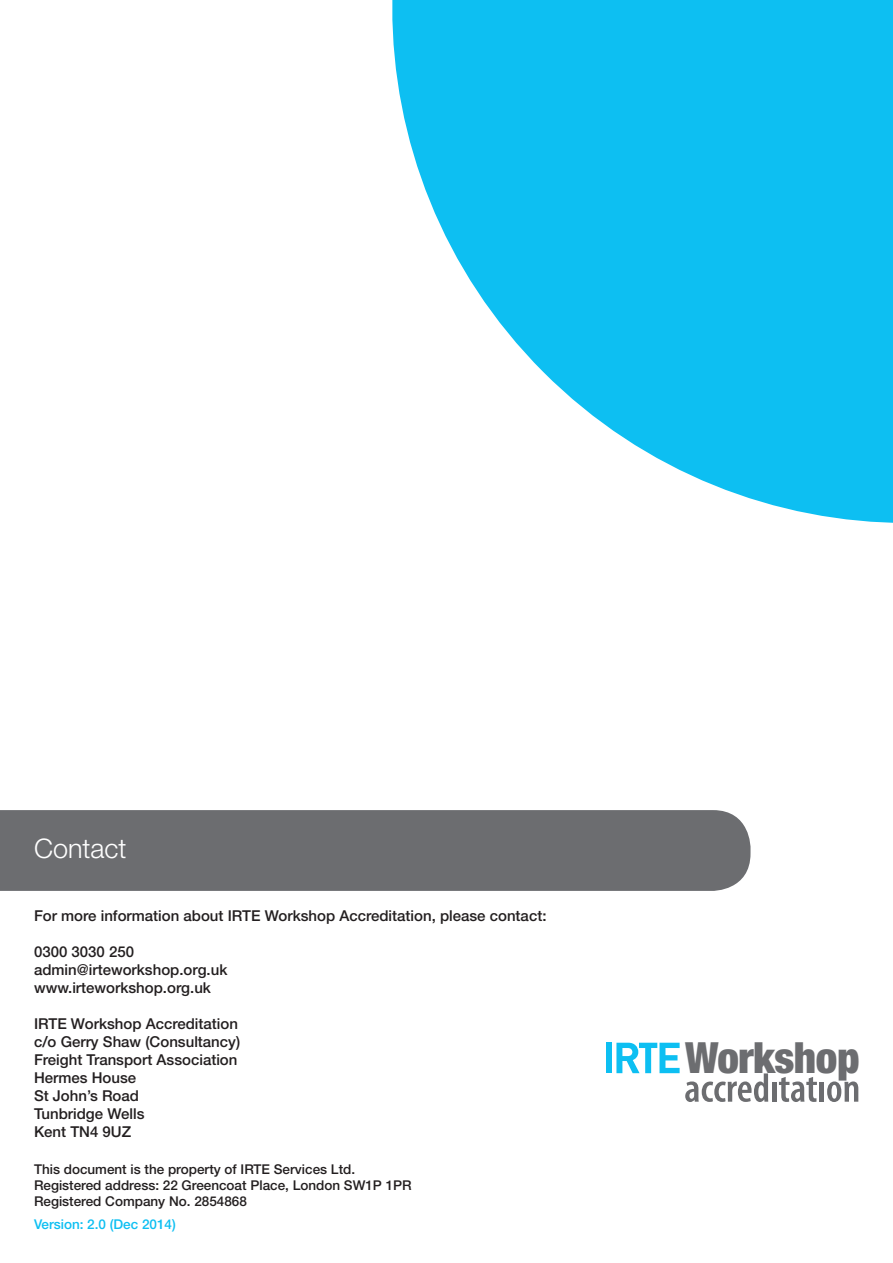
<style>
.page{position:relative;width:893px;height:1263px;background:#fff}
.page>*{position:absolute;margin:0;border:0;box-sizing:border-box;transform-origin:0 0}
.t1{font:900 condensed 43.05px "Helvetica Neue";letter-spacing:-.01em;color:#6c6d70}
.t2{font:300 27px "Helvetica Neue";color:#fff}
.t3{font:500 15px "Helvetica Neue";color:#231f20}
.t4{font:500 13.5px "Helvetica Neue";color:#231f20}
.t5{font:500 13.5px "Helvetica Neue";color:#0dbff2}
</style>
<div class="page">
<div style="left:0;top:810px;width:750px;height:81px;background:#6c6d70"></div>
<div style="left:606px;top:1043px;width:6px;height:30px;background:#0dbff2"></div>
<svg style="left:616px;top:1043px;width:152px;height:59px"></svg>
<hr style="left:772px;top:1082px;width:4px;height:20px;background:#6c6d70">
<svg style="left:779px;top:1077px;width:38px;height:25px"></svg>
<div style="left:819px;top:1082px;width:5px;height:20px;background:#6c6d70"></div>
<svg style="left:827px;top:1081px;width:31px;height:21px"></svg>
<svg style="left:392px;top:0;width:501px;height:523px;fill:#0dbff2"></svg>
<p class="t2" style="left:34px;top:832px;width:94px">Contact</p>
<p class="t3" style="left:34px;top:906px;width:514px">For more information about IRTE Workshop Accreditation, please contact:</p>
<p class="t3" style="left:34px;top:942px;width:102px">0300 3030 250</p>
<p class="t3" style="left:34px;top:960px;width:195px">admin@irteworkshop.org.uk</p>
<p class="t3" style="left:34px;top:978px;width:179px">www.irteworkshop.org.uk</p>
<p class="t3" style="left:34px;top:1014px;width:205px">IRTE Workshop Accreditation</p>
<p class="t3" style="left:34px;top:1032px;width:208px">c/o Gerry Shaw (Consultancy)</p>
<p class="t3" style="left:34px;top:1050px;width:205px">Freight Transport Association</p>
<p class="t3" style="left:34px;top:1068px;width:104px">Hermes House</p>
<p class="t3" style="left:34px;top:1086px;width:107px">St John’s Road</p>
<p class="t3" style="left:34px;top:1104px;width:112px">Tunbridge Wells</p>
<p class="t3" style="left:34px;top:1122px;width:99px">Kent TN4 9UZ</p>
<p class="t4" style="left:34px;top:1161px;width:323px">This document is the property of IRTE Services Ltd.</p>
<p class="t4" style="left:34px;top:1177px;width:379px">Registered address: 22 Greencoat Place, London SW1P 1PR</p>
<p class="t4" style="left:34px;top:1193px;width:214px">Registered Company No. 2854868</p>
<p class="t5" style="left:34px;top:1216px;width:143px">Version: 2.0 (Dec 2014)</p>
<p class="t1" style="left:685px;top:1031px;width:176px">Workshop</p>
</div>
